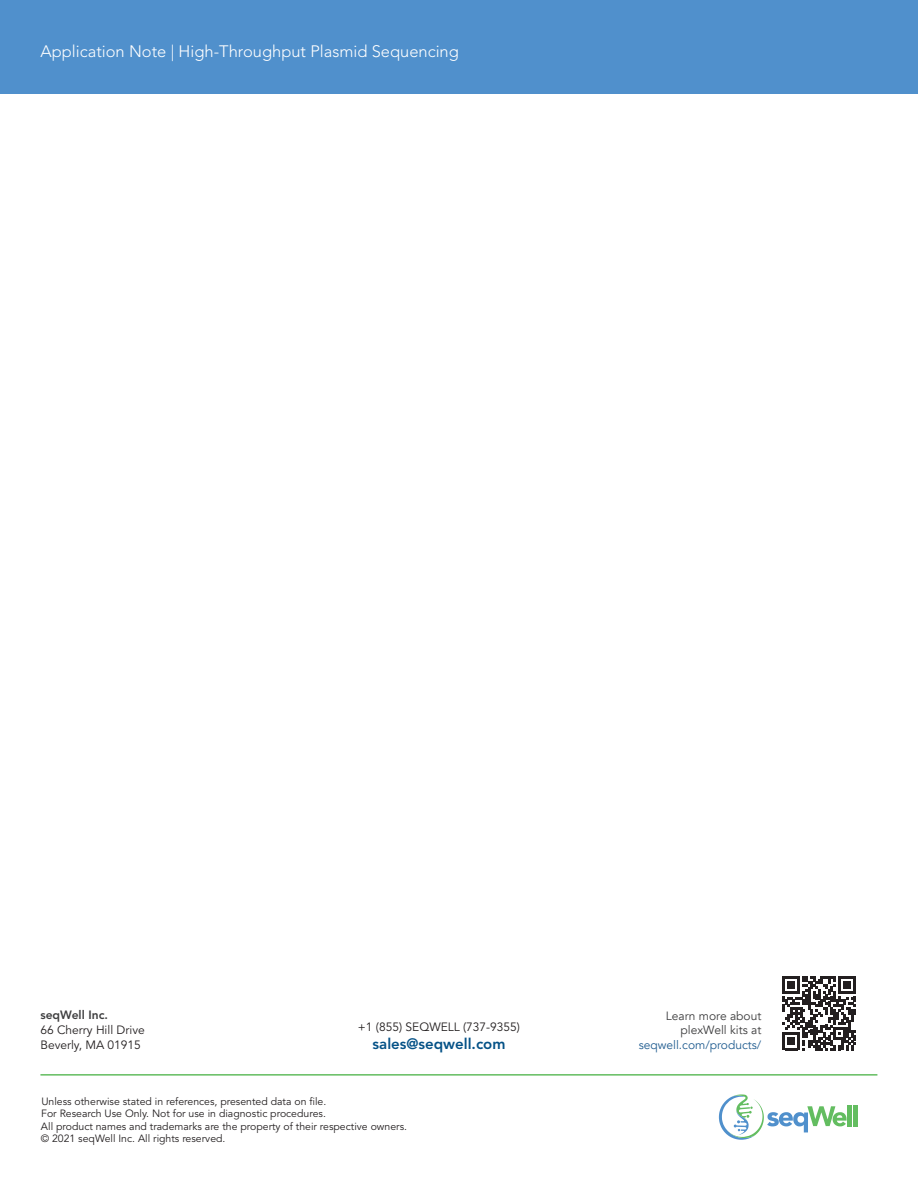
<style>
.page{position:relative;width:918px;height:1188px;background:#fff}
.page>*{position:absolute;margin:0;border:0;box-sizing:border-box;transform-origin:0 0}
.t1{font:300 16.5px "Avenir LT Std";color:#fff}
.t2{font:800 15px "Avenir LT Std";color:#055287}
.t3{font:12px/15px "Avenir LT Std";color:#231f20}
.t4{font:12px/14.4px "Avenir";color:#3e3e3f;text-align:right}
.t5{font:12px "Avenir";color:#225e91}
.t6{font:800 12px "Avenir LT Std";color:#3e3e3f}
.t7{font:10.5px/12.6px "Avenir LT Std";color:#231f20}
</style>
<div class="page">
<div style="left:0;top:0;width:918px;height:94px;background:#5090cc"></div>
<hr style="left:848px;top:1105px;width:4px;height:21px;background:#63bd60">
<hr style="left:853px;top:1105px;width:4px;height:21px;background:#63bd60">
<svg style="left:719px;top:1094px;width:128px;height:46px"></svg>
<hr style="left:40px;top:1074px;width:837px;height:2px;background:#63bd60">
<svg style="left:782px;top:976px;width:74px;height:74px"></svg>
<h1 class="t1" style="left:40px;top:41px;width:420px">Application Note | High-Throughput Plasmid Sequencing</h1>
<p class="t6" style="left:40px;top:1007px;width:69px">seqWell Inc.</p>
<p class="t3" style="left:40px;top:1022px;width:106px">66 Cherry Hill Drive<br>Beverly, MA 01915</p>
<p class="t3" style="left:358px;top:1019px;width:164px">+1 (855) SEQWELL (737-9355)</p>
<h2 class="t2" style="left:373px;top:1035px;width:134px">sales@seqwell.com</h2>
<p class="t7" style="left:41px;top:1095px;width:368px">Unless otherwise stated in references, presented data on file.<br>For Research Use Only. Not for use in diagnostic procedures.<br>All product names and trademarks are the property of their respective owners. © 2021 seqWell Inc. All rights reserved.</p>
<p class="t4" style="left:666px;top:1009px;width:97px">Learn more about plexWell kits at</p>
<p class="t5" style="left:639px;top:1037px;width:124px">seqwell.com/products/</p>
</div>
